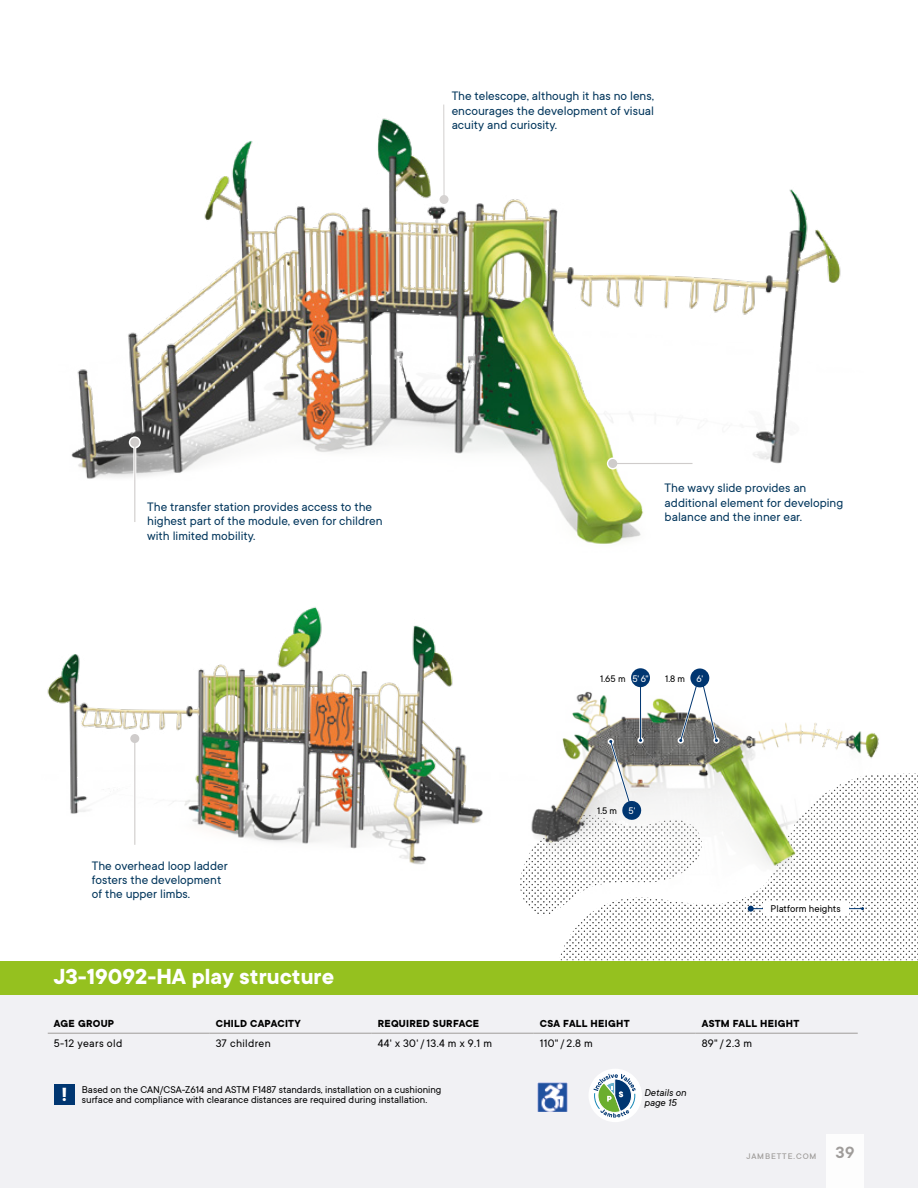
<style>
.page{position:relative;width:918px;height:1188px;background:#fff}
.page>*{position:absolute;margin:0;border:0;box-sizing:border-box;transform-origin:0 0}
.t1{font:700 24px "TT Commons";color:#fff}
.t2{font:13.5px/14.2px "TT Commons";color:#00355b}
.t3{font:12px "TT Commons";letter-spacing:.025em;color:#000}
.t4{font:700 11.25px "TT Commons";letter-spacing:.025em;color:#000}
.t5{font:10.8px/10.5px "TT Commons";color:#000;text-align:center}
.t6{font:italic 10.8px/10.5px "TT Commons";color:#000}
.t7{font:10.5px "TT Commons";color:#000}
.t8{font:500 9px "TT Commons";letter-spacing:.1em;color:#9f9c9a}
.s1{color:#fff}
.s2{font-weight:700;font-size:21px;color:#fff}
.s3{font-weight:600;font-size:18px}
</style>
<div class="page">
<div style="left:0;top:987px;width:918px;height:201px;background:#f1f1f4"></div>
<svg style="left:560px;top:773px;width:358px;height:187px"></svg>
<div style="left:0;top:961px;width:918px;height:34px;background:#95c11f"></div>
<div style="left:54px;top:1084px;width:21px;height:21px;background:#003671"></div>
<div style="left:589px;top:1069px;width:53px;height:53px;background:#fff;border-radius:50%"></div>
<svg style="left:593px;top:1074px;width:43px;height:44px"></svg>
<img style="left:538px;top:1082px;width:30px;height:30px">
<hr style="left:48px;top:1033px;width:162px;height:1px;background:#9f9c9a">
<hr style="left:210px;top:1033px;width:162px;height:1px;background:#9f9c9a">
<hr style="left:372px;top:1033px;width:162px;height:1px;background:#9f9c9a">
<hr style="left:534px;top:1033px;width:162px;height:1px;background:#9f9c9a">
<hr style="left:696px;top:1033px;width:162px;height:1px;background:#9f9c9a">
<img style="left:71px;top:104px;width:770px;height:440px">
<img style="left:47px;top:607px;width:436px;height:258px">
<img style="left:631px;top:673px;width:259px;height:228px">
<div style="left:631px;top:668px;width:19px;height:19px;background:#003671;border-radius:50%"></div>
<svg style="left:520px;top:683px;width:199px;height:243px"></svg>
<div style="left:690px;top:668px;width:19px;height:19px;background:#003671;border-radius:50%"></div>
<div style="left:826px;top:1135px;width:38px;height:53px;background:#fff"></div>
<hr style="left:133px;top:442px;width:3px;height:91px;background:#fff">
<svg style="left:129px;top:436px;width:12px;height:12px"></svg>
<hr style="left:134px;top:442px;width:1px;height:80px;background:#cfcccb">
<div style="left:130px;top:438px;width:9px;height:9px;background:#cfcccb;border-radius:50%"></div>
<hr style="left:133px;top:739px;width:3px;height:90px;background:#fff">
<div style="left:129px;top:733px;width:12px;height:12px;background:#fff;border-radius:50%"></div>
<hr style="left:134px;top:739px;width:1px;height:106px;background:#cfcccb">
<div style="left:130px;top:734px;width:9px;height:9px;background:#cfcccb;border-radius:50%"></div>
<hr style="left:613px;top:462px;width:90px;height:3px;background:#fff">
<svg style="left:607px;top:458px;width:12px;height:12px"></svg>
<hr style="left:613px;top:463px;width:79px;height:1px;background:#cfcccb">
<div style="left:608px;top:459px;width:9px;height:9px;background:#cfcccb;border-radius:50%"></div>
<hr style="left:443px;top:105px;width:2px;height:95px;background:#cfcccb">
<div style="left:440px;top:195px;width:9px;height:9px;background:#d6d3d2;border-radius:50%"></div>
<hr style="left:751px;top:908px;width:112px;height:1px;background:#003671">
<svg style="left:748px;top:906px;width:6px;height:6px"></svg>
<div style="left:763px;top:903px;width:85px;height:12px;background:#fff"></div>
<p class="t2" style="left:452px;top:89px;width:204px;text-align:justify">The telescope, although it has no lens, encourages the development of visual acuity and curiosity.</p>
<p class="t2" style="left:147px;top:499px;width:237px">The transfer station provides access to the highest part of the module, even for children with limited mobility.</p>
<p class="t2" style="left:92px;top:858px;width:137px">The overhead loop ladder fosters the development of the upper limbs.</p>
<h1 class="t1" style="left:54px;top:961px;width:282px">J3-19092-HA play structure</h1>
<p class="t2" style="left:665px;top:481px;width:180px">The wavy slide provides an additional element for developing balance and the inner ear.</p>
<p class="t7" style="left:600px;top:672px;width:50px">1.65 m <span class="s1">5' 6"</span></p>
<p class="t7" style="left:665px;top:672px;width:39px">1.8 m <span class="s1">6'</span></p>
<p class="t7" style="left:597px;top:804px;width:40px">1.5 m <span class="s1">5'</span></p>
<p class="t5" style="left:771px;top:903px;width:72px">Platform heights</p>
<p class="t4" style="left:54px;top:1016px;width:62px">AGE GROUP</p>
<p class="t4" style="left:216px;top:1016px;width:87px">CHILD CAPACITY</p>
<p class="t4" style="left:378px;top:1016px;width:103px">REQUIRED SURFACE</p>
<p class="t4" style="left:540px;top:1016px;width:91px">CSA FALL HEIGHT</p>
<p class="t4" style="left:702px;top:1016px;width:99px">ASTM FALL HEIGHT</p>
<p class="t3" style="left:54px;top:1036px;width:70px">5-12 years old</p>
<p class="t3" style="left:216px;top:1036px;width:57px">37 children</p>
<p class="t3" style="left:378px;top:1036px;width:116px">44' x 30' / 13.4 m x 9.1 m</p>
<p class="t3" style="left:540px;top:1036px;width:54px">110" / 2.8 m</p>
<p class="t3" style="left:702px;top:1036px;width:52px">89" / 2.3 m</p>
<p class="t5" style="left:62px;top:1084px;width:381px"><span class="s2">!</span> Based on the CAN/CSA-Z614 and ASTM F1487 standards, installation on a cushioning surface and compliance with clearance distances are required during installation.</p>
<p class="t6" style="left:644px;top:1087px;width:44px">Details on page 15</p>
<p class="t8" style="left:746px;top:1150px;width:110px">JAMBETTE.COM <span class="s3">39</span></p>
</div>
